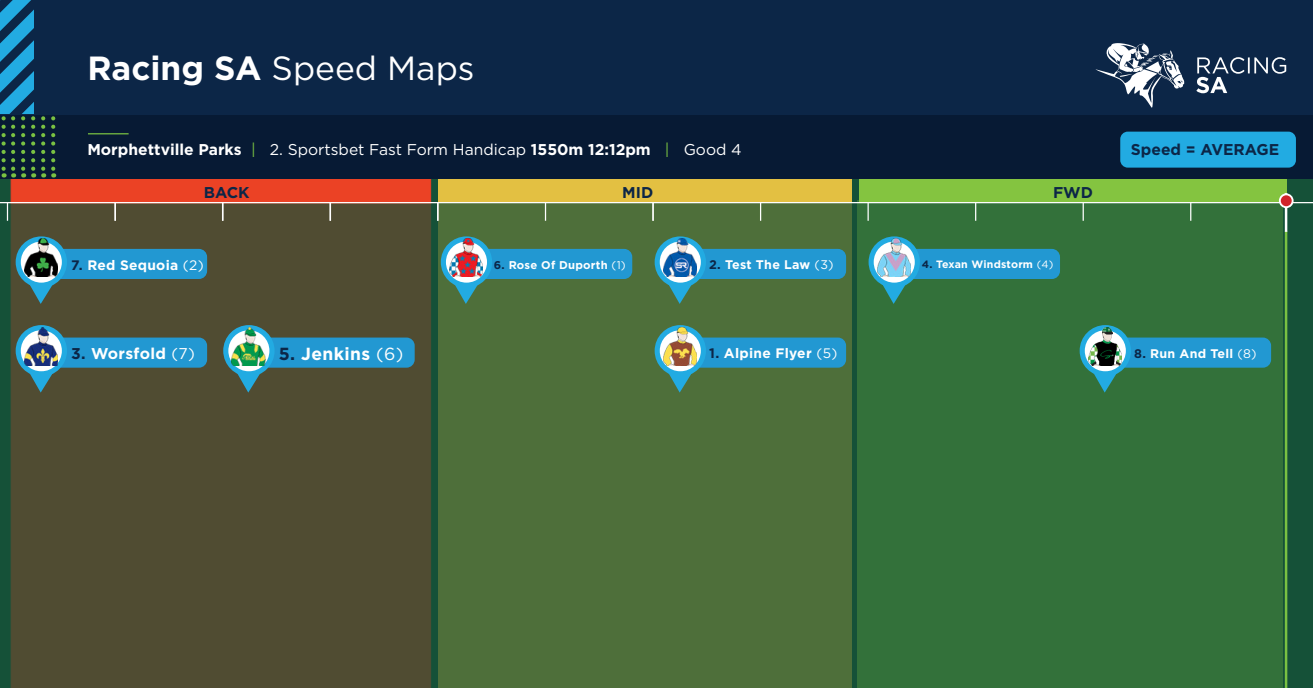
<style>
.page{position:relative;width:1313px;height:688px;background:#fff}
.page>*{position:absolute;margin:0;border:0;box-sizing:border-box;transform-origin:0 0}
.t1{font:33.5px "Gotham HTF";color:#fff}
.t2{font:700 17.5px "Gotham HTF";letter-spacing:.02em;color:#fff}
.t3{font:700 15.62px "Gotham HTF";color:#fff}
.t4{font:700 15.62px "Gotham HTF";color:#0c2647}
.t5{font:700 15.62px "Gotham HTF";letter-spacing:.02em;color:#fff}
.t6{font:700 13.75px "Gotham HTF";letter-spacing:.02em;color:#fff}
.t7{font:700 12.5px "Gotham HTF";letter-spacing:.02em;color:#fff}
.t8{font:700 11.25px "Gotham HTF";letter-spacing:.02em;color:#fff}
.t9{font:700 10.62px "Gotham HTF";letter-spacing:.015em;color:#fff}
.s1{font-weight:700}
.s2{font-weight:400;color:#79c142}
.s3{font-weight:400}
.s4{font-family:"Gotham";font-weight:400}
.s5{color:#0c2647}
</style>
<div class="page">
<div style="left:0;top:149px;width:1312px;height:539px;background:#155138"></div>
<div style="left:11px;top:203px;width:420px;height:485px;background:#504c32"></div>
<div style="left:11px;top:178px;width:420px;height:25px;background:#eb4225;border:1px solid #eb3e26"></div>
<div style="left:438px;top:178px;width:413px;height:25px;background:#e3c042"></div>
<div style="left:858px;top:178px;width:428px;height:25px;background:#84c440"></div>
<div style="left:438px;top:203px;width:413px;height:485px;background:#4e6f3a"></div>
<div style="left:857px;top:200px;width:426px;height:488px;background:#33713a"></div>
<div style="left:0;top:0;width:1312px;height:178px;background:#0c2647"></div>
<hr style="left:0;top:202px;width:1312px;height:1px;background:#fff">
<div style="left:0;top:115px;width:1312px;height:63px;background:#071a34"></div>
<svg style="left:545px;top:203px;width:1px;height:18px"></svg>
<hr style="left:88px;top:133px;width:41px;height:1px;background:#79c142">
<svg style="left:1196px;top:57px;width:90px;height:36px"></svg>
<svg style="left:1095px;top:43px;width:89px;height:65px"></svg>
<svg style="left:652px;top:203px;width:1px;height:18px"></svg>
<svg style="left:760px;top:203px;width:1px;height:18px"></svg>
<svg style="left:867px;top:203px;width:1px;height:18px"></svg>
<svg style="left:975px;top:203px;width:1px;height:18px"></svg>
<svg style="left:1082px;top:203px;width:1px;height:18px"></svg>
<svg style="left:1190px;top:203px;width:1px;height:18px"></svg>
<svg style="left:41px;top:116px;width:4px;height:61px"></svg>
<svg style="left:51px;top:116px;width:4px;height:61px"></svg>
<svg style="left:0;top:0;width:35px;height:177px"></svg>
<hr style="left:1284px;top:231px;width:3px;height:457px;background:#79c142">
<hr style="left:1284px;top:193px;width:3px;height:39px;background:#fff">
<div style="left:1279px;top:194px;width:13px;height:13px;background:#d1232a;border-radius:50%"></div>
<div style="left:1278px;top:193px;width:15px;height:15px;border:2px solid #fff;border-radius:50%"></div>
<svg style="left:7px;top:203px;width:1px;height:18px"></svg>
<svg style="left:114px;top:203px;width:2px;height:18px"></svg>
<svg style="left:222px;top:203px;width:1px;height:18px"></svg>
<svg style="left:329px;top:203px;width:2px;height:18px"></svg>
<svg style="left:437px;top:203px;width:1px;height:18px"></svg>
<svg style="left:16px;top:236px;width:191px;height:68px;background:#3f707a"></svg>
<img style="left:24px;top:238px;width:34px;height:38px">
<svg style="left:16px;top:325px;width:191px;height:67px;background:#3f717c"></svg>
<img style="left:24px;top:327px;width:34px;height:38px">
<svg style="left:223px;top:325px;width:192px;height:67px;background:#3f717b"></svg>
<img style="left:232px;top:327px;width:33px;height:38px">
<svg style="left:441px;top:236px;width:191px;height:68px"></svg>
<img style="left:449px;top:238px;width:34px;height:38px">
<svg style="left:1079px;top:325px;width:192px;height:67px"></svg>
<img style="left:1088px;top:327px;width:33px;height:38px">
<svg style="left:654px;top:325px;width:192px;height:67px"></svg>
<img style="left:663px;top:327px;width:34px;height:38px">
<svg style="left:654px;top:236px;width:192px;height:68px"></svg>
<img style="left:663px;top:238px;width:34px;height:38px">
<svg style="left:868px;top:236px;width:192px;height:68px"></svg>
<img style="left:877px;top:238px;width:33px;height:38px">
<div style="left:1120px;top:132px;width:175px;height:36px;background:#22abe2;border-radius:8px"></div>
<p class="t1" style="left:87px;top:49px;width:389px"><span class="s1">Racing SA</span> Speed Maps</p>
<p class="t3" style="left:87px;top:140px;width:656px">Morphettville Parks <span class="s2">|</span> <span class="s3">2.</span> <span class="s4">Sportsbet Fast Form Handicap</span> 1550m 12:12pm <span class="s2">|</span> <span class="s4">Good 4</span></p>
<p class="t4" style="left:204px;top:184px;width:47px">BACK</p>
<p class="t4" style="left:622px;top:183px;width:33px">MID</p>
<p class="t4" style="left:1053px;top:184px;width:41px">FWD</p>
<p class="t6" style="left:71px;top:257px;width:134px"><span class="s5">7.</span> Red Sequoia <span class="s4">(2)</span></p>
<p class="t8" style="left:494px;top:258px;width:133px"><span class="s5">6.</span> Rose Of Duporth <span class="s4">(1)</span></p>
<p class="t7" style="left:709px;top:257px;width:126px"><span class="s5">2.</span> Test The Law <span class="s4">(3)</span></p>
<p class="t9" style="left:922px;top:258px;width:133px"><span class="s5">4.</span> Texan Windstorm <span class="s4">(4)</span></p>
<p class="t4" style="left:1130px;top:141px;width:150px">Speed = AVERAGE</p>
<p class="t5" style="left:71px;top:344px;width:125px"><span class="s5">3.</span> Worsfold <span class="s4">(7)</span></p>
<p class="t2" style="left:279px;top:343px;width:126px"><span class="s5">5.</span> Jenkins <span class="s4">(6)</span></p>
<p class="t6" style="left:709px;top:345px;width:130px"><span class="s5">1.</span> Alpine Flyer <span class="s4">(5)</span></p>
<p class="t7" style="left:1134px;top:346px;width:124px"><span class="s5">8.</span> Run And Tell <span class="s4">(8)</span></p>
</div>
